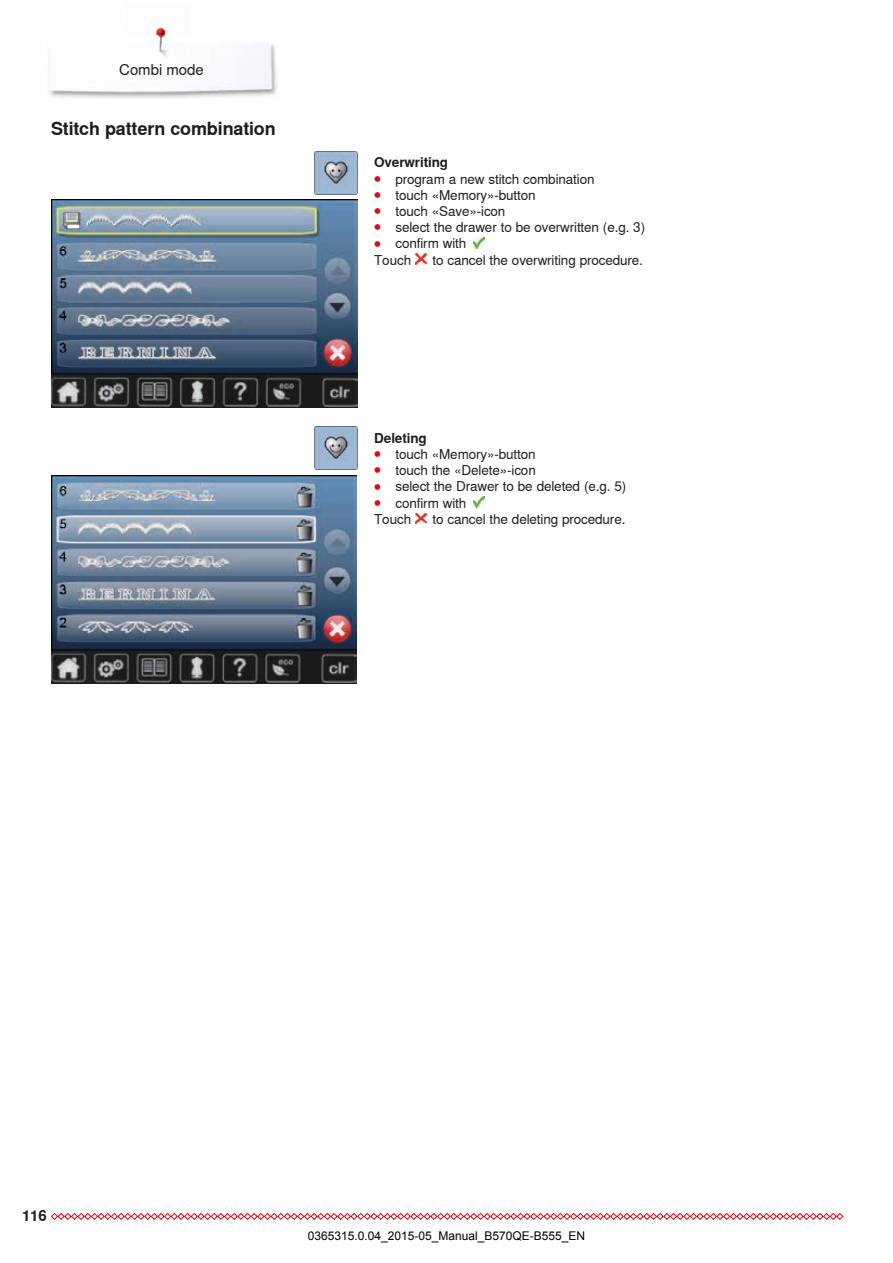
<style>
.page{position:relative;width:893px;height:1263px;background:#fff}
.page>*{position:absolute;margin:0;border:0;box-sizing:border-box;transform-origin:0 0}
.t1{font:700 18px "Nimbus Sans Global";letter-spacing:-.01em;color:#1d1d1b}
.t2{font:15px "Nimbus Sans Global";color:#1d1d1b}
.t3{font:700 15px "Nimbus Sans Global";color:#1d1d1b}
.t4{font:13.5px/16.2px "Nimbus Sans Global";letter-spacing:-.01em;color:#1d1d1b}
.t5{font:12px "Arial";color:#000}
.s1{font-weight:700}
.s2{font-weight:700;font-size:12px;color:#e30614}
</style>
<div class="page">
<svg style="left:51px;top:1213px;width:793px;height:7px"></svg>
<img style="left:49px;top:44px;width:228px;height:54px">
<img style="left:125px;top:27px;width:65px;height:48px">
<img style="left:315px;top:152px;width:42px;height:42px">
<img style="left:315px;top:427px;width:42px;height:42px">
<svg style="left:473px;top:238px;width:11px;height:10px"></svg>
<svg style="left:415px;top:254px;width:11px;height:10px"></svg>
<svg style="left:473px;top:497px;width:11px;height:11px"></svg>
<svg style="left:415px;top:513px;width:11px;height:11px"></svg>
<img style="left:52px;top:200px;width:305px;height:208px">
<img style="left:51px;top:475px;width:305px;height:208px">
<p class="t2" style="left:119px;top:61px;width:86px">Combi mode</p>
<h1 class="t1" style="left:51px;top:118px;width:226px">Stitch pattern combination</h1>
<p class="t4" style="left:374px;top:155px;width:272px"><span class="s1">Overwriting<br></span><span class="s2">⦁</span> program a new stitch combination<br><span class="s2">⦁</span> touch «Memory»-button<br><span class="s2">⦁</span> touch «Save»-icon<br><span class="s2">⦁</span> select the drawer to be overwritten (e.g. 3) <span class="s2">⦁</span> confirm with<br>Touch</p>
<p class="t4" style="left:432px;top:252px;width:212px">to cancel the overwriting procedure.</p>
<p class="t4" style="left:374px;top:430px;width:254px"><span class="s1">Deleting<br></span><span class="s2">⦁</span> touch «Memory»-button<br><span class="s2">⦁</span> touch the «Delete»-icon<br><span class="s2">⦁</span> select the Drawer to be deleted (e.g. 5) <span class="s2">⦁</span> confirm with<br>Touch</p>
<p class="t4" style="left:432px;top:511px;width:195px">to cancel the deleting procedure.</p>
<p class="t3" style="left:22px;top:1207px;width:26px">116</p>
<p class="t5" style="left:308px;top:1227px;width:279px">0365315.0.04_2015-05_Manual_B570QE-B555_EN</p>
</div>
